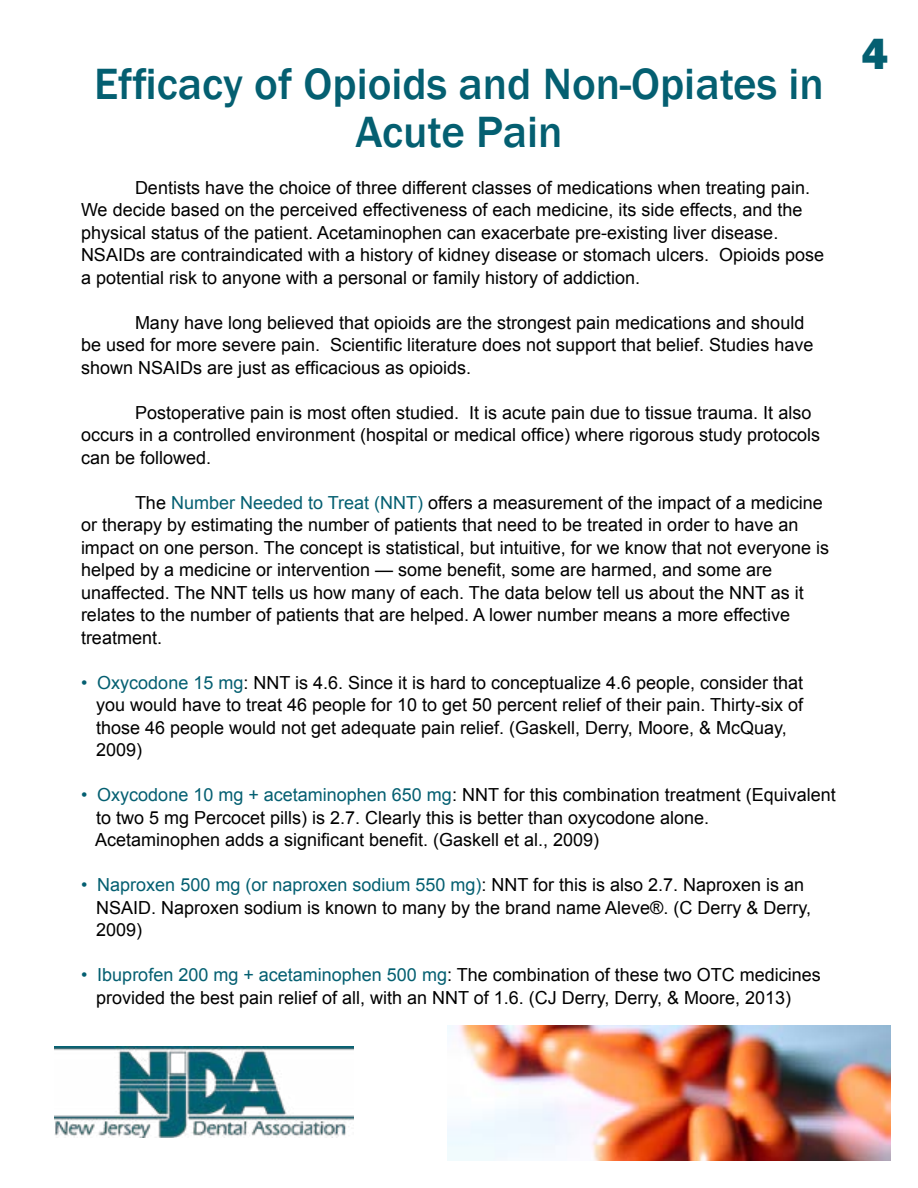
<style>
.page{position:relative;width:918px;height:1188px;background:#fff}
.page>*{position:absolute;margin:0;border:0;box-sizing:border-box;transform-origin:0 0}
.t1{font:500 45px/48px "Franklin Gothic";color:#045f71;text-align:center}
.t2{font:800 45px "Franklin Gothic";color:#045f71}
.t3{font:18px/22.5px "Arial";color:#000}
.t4{font:18px "Arial";color:#045f71}
.s1{color:#045f71}
.s2{color:#000}
</style>
<div class="page">
<img style="left:447px;top:1025px;width:444px;height:136px">
<img style="left:54px;top:1046px;width:300px;height:92px">
<p class="t1" style="left:94px;top:60px;width:731px">Efficacy of Opioids and Non-Opiates in<br>Acute Pain</p>
<p class="t3" style="left:81px;top:176px;width:731px;text-indent:54px">Dentists have the choice of three different classes of medications when treating pain.<br>We decide based on the perceived effectiveness of each medicine, its side effects, and the</p>
<p class="t3" style="left:81px;top:221px;width:745px">physical status of the patient. Acetaminophen can exacerbate pre-existing liver disease.<br>NSAIDs are contraindicated with a history of kidney disease or stomach ulcers. Opioids pose a potential risk to anyone with a personal or family history of addiction.</p>
<p class="t3" style="left:81px;top:311px;width:734px;text-indent:54px">Many have long believed that opioids are the strongest pain medications and should be used for more severe pain. Scientific literature does not support that belief. Studies have shown NSAIDs are just as efficacious as opioids.</p>
<p class="t3" style="left:81px;top:401px;width:741px;text-indent:54px">Postoperative pain is most often studied. It is acute pain due to tissue trauma. It also occurs in a controlled environment (hospital or medical office) where rigorous study protocols can be followed.</p>
<p class="t3" style="left:81px;top:491px;width:750px;text-indent:54px">The <span class="s1">Number Needed to Treat (NNT)</span> offers a measurement of the impact of a medicine or therapy by estimating the number of patients that need to be treated in order to have an impact on one person. The concept is statistical, but intuitive, for we know that not everyone is helped by a medicine or intervention — some benefit, some are harmed, and some are</p>
<p class="t3" style="left:81px;top:581px;width:724px">unaffected. The NNT tells us how many of each. The data below tell us about the NNT as it relates to the number of patients that are helped. A lower number means a more effective</p>
<p class="t3" style="left:81px;top:626px;width:83px">treatment.</p>
<p class="t3" style="left:81px;top:671px;width:724px"><span class="s1">• Oxycodone 15 mg</span>: NNT is 4.6. Since it is hard to conceptualize 4.6 people, consider that</p>
<p class="t3" style="left:96px;top:694px;width:709px">you would have to treat 46 people for 10 to get 50 percent relief of their pain. Thirty-six of</p>
<p class="t3" style="left:96px;top:716px;width:692px">those 46 people would not get adequate pain relief. (Gaskell, Derry, Moore, &amp; McQuay,</p>
<p class="t3" style="left:96px;top:739px;width:48px">2009)</p>
<p class="t3" style="left:81px;top:784px;width:756px"><span class="s1">• Oxycodone 10 mg + acetaminophen 650 mg</span>: NNT for this combination treatment (Equivalent</p>
<p class="t3" style="left:96px;top:806px;width:615px">to two 5 mg Percocet pills) is 2.7. Clearly this is better than oxycodone alone.</p>
<p class="t3" style="left:95px;top:829px;width:506px">Acetaminophen adds a significant benefit. (Gaskell et al., 2009)</p>
<p class="t4" style="left:81px;top:873px;width:725px">• Naproxen 500 mg (or naproxen sodium 550 mg)<span class="s2">: NNT for this is also 2.7. Naproxen is an</span></p>
<p class="t3" style="left:96px;top:896px;width:717px">NSAID. Naproxen sodium is known to many by the brand name Aleve®. (C Derry &amp; Derry,</p>
<p class="t3" style="left:96px;top:919px;width:48px">2009)</p>
<p class="t3" style="left:81px;top:964px;width:741px"><span class="s1">• Ibuprofen 200 mg + acetaminophen 500 mg</span>: The combination of these two OTC medicines</p>
<p class="t3" style="left:96px;top:986px;width:697px">provided the best pain relief of all, with an NNT of 1.6. (CJ Derry, Derry, &amp; Moore, 2013)</p>
<p class="t2" style="left:862px;top:25px;width:28px">4</p>
</div>
